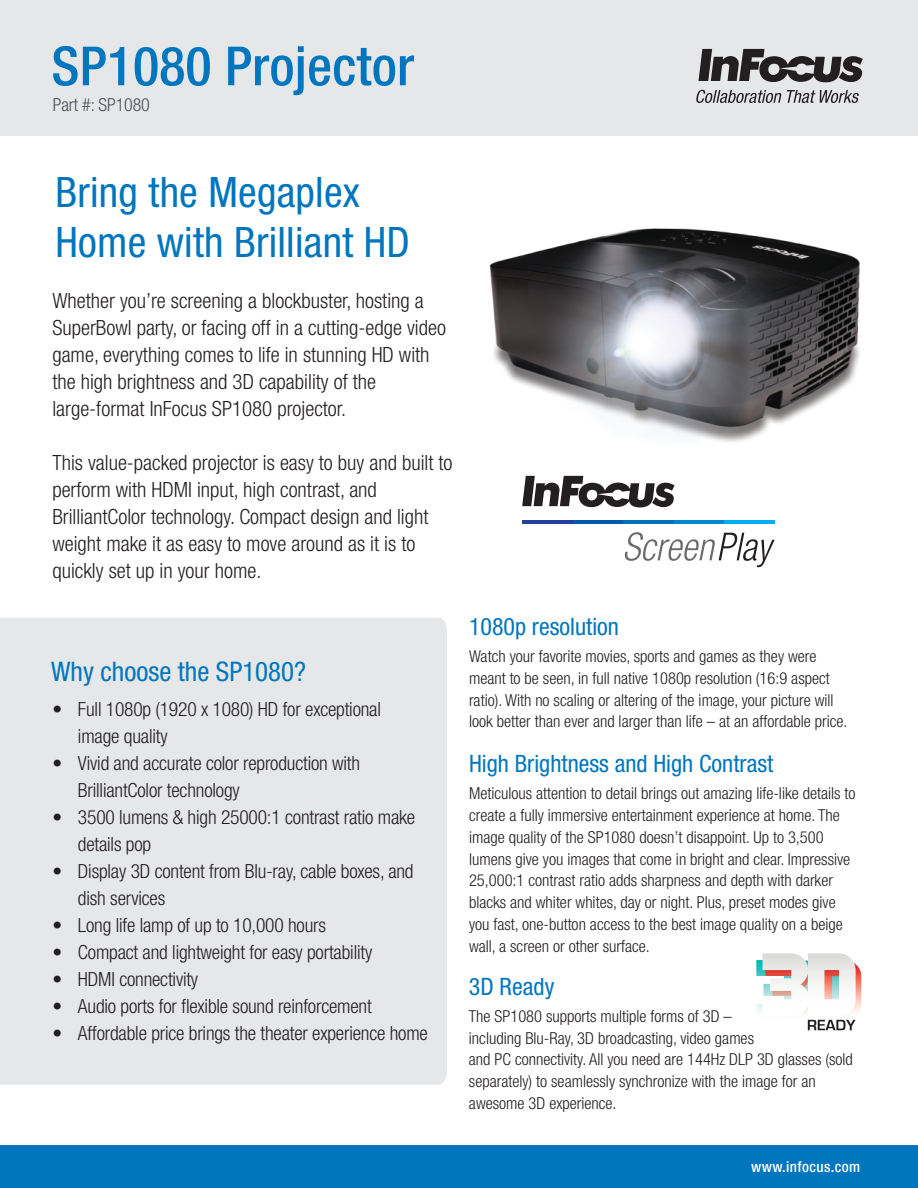
<style>
.page{position:relative;width:918px;height:1188px;background:#fff}
.page>*{position:absolute;margin:0;border:0;box-sizing:border-box;transform-origin:0 0}
.t1{font:500 condensed 54px "Helvetica Neue LT Pro";letter-spacing:.005em;color:#0076be}
.t2{font:condensed 42px/50.4px "Helvetica Neue LT Pro";letter-spacing:.005em;color:#0076be}
.t3{font:condensed 27px "Helvetica Neue LT Pro";color:#0076be}
.t4{font:condensed 24px "Helvetica Neue LT Pro";color:#0076be}
.t5{font:300 condensed 21px/27px "Helvetica Neue LT Pro";color:#231f20}
.t6{font:300 condensed 19.5px/27px "Helvetica Neue LT Pro";letter-spacing:-.01em;color:#231f20}
.t7{font:300 condensed 18px "Helvetica Neue LT Pro";letter-spacing:-.005em;color:#4c5159}
.t8{font:300 condensed 16.5px/21.8px "Helvetica Neue LT Pro";color:#231f20}
.t9{font:500 condensed 15px "Helvetica Neue LT Pro";letter-spacing:.025em;color:#fff}
</style>
<div class="page">
<div style="left:0;top:618px;width:447px;height:467px;background:#e6e7e9"></div>
<div style="left:0;top:0;width:918px;height:135px;background:#e6e7e9"></div>
<div style="left:0;top:1145px;width:918px;height:43px;background:#0076be"></div>
<svg style="left:698px;top:49px;width:165px;height:33px"></svg>
<svg style="left:696px;top:90px;width:163px;height:13px"></svg>
<svg style="left:756px;top:953px;width:105px;height:77px"></svg>
<svg style="left:522px;top:476px;width:152px;height:31px"></svg>
<svg style="left:624px;top:532px;width:151px;height:35px"></svg>
<hr style="left:724px;top:521px;width:51px;height:3px;background:#00adee">
<hr style="left:674px;top:521px;width:50px;height:3px;background:#0088cf">
<hr style="left:623px;top:521px;width:51px;height:3px;background:#0071bb">
<hr style="left:573px;top:521px;width:50px;height:3px;background:#005aa9">
<hr style="left:522px;top:521px;width:51px;height:3px;background:#224099">
<img style="left:489px;top:228px;width:371px;height:214px">
<h1 class="t1" style="left:51px;top:34px;width:364px">SP1080 Projector</h1>
<p class="t7" style="left:53px;top:95px;width:99px">Part #: SP1080</p>
<h2 class="t2" style="left:56px;top:166px;width:356px">Bring the Megaplex<br>Home with Brilliant HD</h2>
<p class="t5" style="left:52px;top:287px;width:395px">Whether you’re screening a blockbuster, hosting a SuperBowl party, or facing off in a cutting-edge video game, everything comes to life in stunning HD with the high brightness and 3D capability of the large-format InFocus SP1080 projector.</p>
<p class="t5" style="left:52px;top:449px;width:402px">This value-packed projector is easy to buy and built to perform with HDMI input, high contrast, and BrilliantColor technology. Compact design and light weight make it as easy to move around as it is to quickly set up in your home.</p>
<h3 class="t3" style="left:51px;top:656px;width:257px">Why choose the SP1080?</h3>
<p class="t6" style="left:78px;top:696px;width:305px;text-indent:-26px">• Full 1080p (1920 x 1080) HD for exceptional image quality</p>
<p class="t6" style="left:78px;top:750px;width:284px;text-indent:-26px">• Vivid and accurate color reproduction with<br>BrilliantColor technology</p>
<p class="t6" style="left:78px;top:804px;width:339px;text-indent:-26px">• 3500 lumens &amp; high 25000:1 contrast ratio make details pop</p>
<p class="t6" style="left:78px;top:858px;width:337px;text-indent:-26px">• Display 3D content from Blu-ray, cable boxes, and dish services</p>
<p class="t6" style="left:52px;top:912px;width:275px">• Long life lamp of up to 10,000 hours</p>
<p class="t6" style="left:52px;top:939px;width:321px">• Compact and lightweight for easy portability</p>
<p class="t6" style="left:52px;top:966px;width:147px">• HDMI connectivity</p>
<p class="t6" style="left:52px;top:993px;width:321px">• Audio ports for flexible sound reinforcement</p>
<p class="t6" style="left:52px;top:1020px;width:377px">• Affordable price brings the theater experience home</p>
<h3 class="t4" style="left:469px;top:613px;width:152px">1080p resolution</h3>
<p class="t8" style="left:469px;top:645px;width:380px">Watch your favorite movies, sports and games as they were meant to be seen, in full native 1080p resolution (16:9 aspect ratio). With no scaling or altering of the image, your picture will look better than ever and larger than life – at an affordable price.</p>
<h3 class="t4" style="left:469px;top:750px;width:306px">High Brightness and High Contrast</h3>
<p class="t8" style="left:469px;top:782px;width:388px">Meticulous attention to detail brings out amazing life-like details to create a fully immersive entertainment experience at home. The image quality of the SP1080 doesn’t disappoint. Up to 3,500 lumens give you images that come in bright and clear. Impressive 25,000:1 contrast ratio adds sharpness and depth with darker blacks and whiter whites, day or night. Plus, preset modes give you fast, one-button access to the best image quality on a beige wall, a screen or other surface.</p>
<h3 class="t4" style="left:469px;top:973px;width:87px">3D Ready</h3>
<p class="t8" style="left:469px;top:1005px;width:385px">The SP1080 supports multiple forms of 3D –<br>including Blu-Ray, 3D broadcasting, video games<br>and PC connectivity. All you need are 144Hz DLP 3D glasses (sold separately) to seamlessly synchronize with the image for an awesome 3D experience.</p>
<p class="t9" style="left:751px;top:1158px;width:111px">www.infocus.com</p>
</div>
